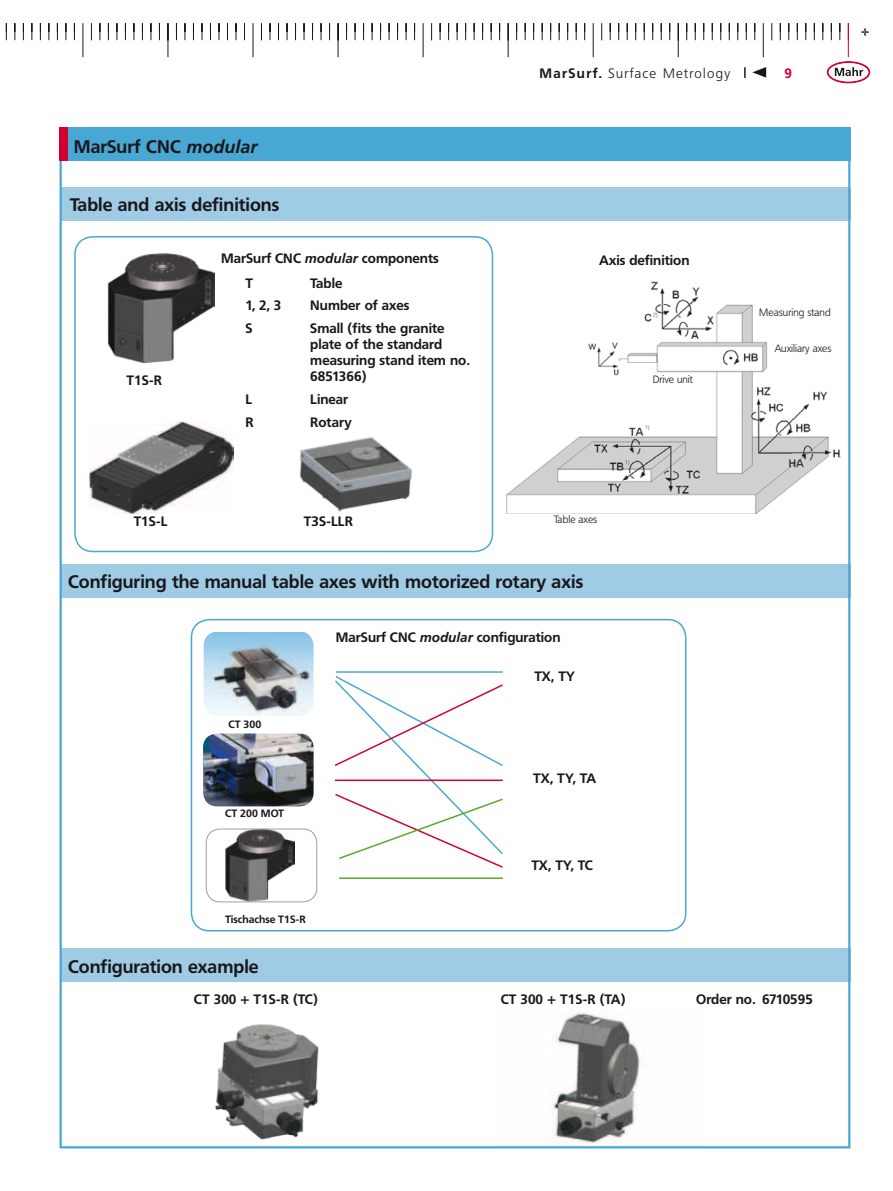
<style>
.page{position:relative;width:893px;height:1191px;background:#fff}
.page>*{position:absolute;margin:0;border:0;box-sizing:border-box;transform-origin:0 0}
.t1{font:700 18px "Frutiger BQ";color:#1a171c}
.t2{font:18px "Digital ICG";color:#1a171c}
.t3{font:700 13.5px/16.2px "Frutiger BQ";color:#1a171c}
.t4{font:300 13.5px "Frutiger BQ";letter-spacing:.1em;color:#1a171c}
.t5{font:700 13.5px "Frutiger BQ";color:#d40032}
.t6{font:300 10.5px "Frutiger BQ";color:#1a171c}
.t7{font:700 10.5px "Frutiger BQ";color:#1a171c}
.s1{font-family:"Frutiger CE";font-style:italic}
.s2{font-weight:700}
</style>
<div class="page">
<div style="left:60px;top:187px;width:790px;height:34px;background:#9fcbe5"></div>
<div style="left:60px;top:564px;width:790px;height:33px;background:#9fcbe5"></div>
<div style="left:60px;top:948px;width:790px;height:33px;background:#9fcbe5"></div>
<div style="left:60px;top:128px;width:790px;height:33px;background:#49a8d3"></div>
<img style="left:107px;top:253px;width:108px;height:111px">
<img style="left:204px;top:632px;width:110px;height:84px">
<img style="left:203px;top:733px;width:111px;height:73px">
<img style="left:491px;top:1012px;width:217px;height:137px">
<img style="left:215px;top:1024px;width:104px;height:116px">
<img style="left:225px;top:830px;width:70px;height:70px">
<div style="left:206px;top:828px;width:111px;height:74px;border:1px solid #9d9ea0;border-radius:14px"></div>
<img style="left:493px;top:264px;width:348px;height:249px">
<img style="left:90px;top:421px;width:144px;height:92px">
<img style="left:299px;top:437px;width:114px;height:75px">
<hr style="left:336px;top:671px;width:167px;height:2px;background:#49a8d3">
<hr style="left:339px;top:877px;width:164px;height:2px;background:#58ab27">
<svg style="left:334px;top:676px;width:169px;height:192px"></svg>
<div style="left:191px;top:619px;width:495px;height:312px;border:2px solid #49a8d3;border-radius:18px"></div>
<div style="left:74px;top:236px;width:419px;height:316px;border:2px solid #49a8d3;border-radius:18px"></div>
<svg style="left:5px;top:23px;width:865px;height:60px"></svg>
<div style="left:60px;top:128px;width:8px;height:33px;background:#d40032"></div>
<h1 class="t1" style="left:74px;top:135px;width:185px">MarSurf CNC <span class="s1">modular</span></h1>
<h1 class="t1" style="left:70px;top:194px;width:211px">Table and axis definitions</h1>
<p class="t3" style="left:127px;top:372px;width:37px">T1S-R</p>
<p class="t3" style="left:221px;top:250px;width:219px">MarSurf CNC <span class="s1">modular</span> components</p>
<p class="t3" style="left:245px;top:275px;width:9px">T</p>
<p class="t3" style="left:310px;top:275px;width:34px">Table</p>
<p class="t3" style="left:245px;top:297px;width:37px">1, 2, 3</p>
<p class="t3" style="left:310px;top:297px;width:101px">Number of axes</p>
<p class="t3" style="left:245px;top:320px;width:9px">S</p>
<p class="t3" style="left:310px;top:320px;width:161px">Small (fits the granite plate of the standard measuring stand item no.<br>6851366)</p>
<p class="t3" style="left:245px;top:391px;width:8px">L</p>
<p class="t3" style="left:310px;top:391px;width:39px">Linear</p>
<p class="t3" style="left:245px;top:414px;width:10px">R</p>
<p class="t3" style="left:310px;top:414px;width:43px">Rotary</p>
<p class="t4" style="left:539px;top:65px;width:192px"><span class="s2">MarSurf.</span> Surface Metrology</p>
<p class="t5" style="left:784px;top:65px;width:9px">9</p>
<h1 class="t2" style="left:860px;top:19px;width:11px">+</h1>
<p class="t3" style="left:599px;top:252px;width:92px">Axis definition</p>
<p class="t6" style="left:653px;top:373px;width:42px">Drive unit</p>
<p class="t6" style="left:759px;top:306px;width:73px">Measuring stand</p>
<p class="t6" style="left:775px;top:342px;width:58px">Auxiliary axes</p>
<p class="t3" style="left:134px;top:513px;width:36px">T1S-L</p>
<p class="t3" style="left:304px;top:513px;width:50px">T3S-LLR</p>
<p class="t6" style="left:554px;top:513px;width:45px">Table axes</p>
<h1 class="t1" style="left:68px;top:570px;width:517px">Configuring the manual table axes with motorized rotary axis</h1>
<p class="t3" style="left:336px;top:629px;width:226px">MarSurf CNC <span class="s1">modular</span> configuration</p>
<p class="t7" style="left:229px;top:718px;width:34px">CT 300</p>
<p class="t7" style="left:225px;top:807px;width:61px">CT 200 MOT</p>
<p class="t7" style="left:225px;top:912px;width:82px">Tischachse T1S-R</p>
<h1 class="t1" style="left:68px;top:955px;width:192px">Configuration example</h1>
<p class="t3" style="left:534px;top:668px;width:42px">TX, TY</p>
<p class="t3" style="left:533px;top:770px;width:64px">TX, TY, TA</p>
<p class="t3" style="left:531px;top:857px;width:63px">TX, TY, TC</p>
<p class="t3" style="left:194px;top:991px;width:126px">CT 300 + T1S-R (TC)</p>
<p class="t3" style="left:501px;top:991px;width:126px">CT 300 + T1S-R (TA)</p>
<p class="t3" style="left:696px;top:991px;width:118px">Order no. 6710595</p>
</div>
